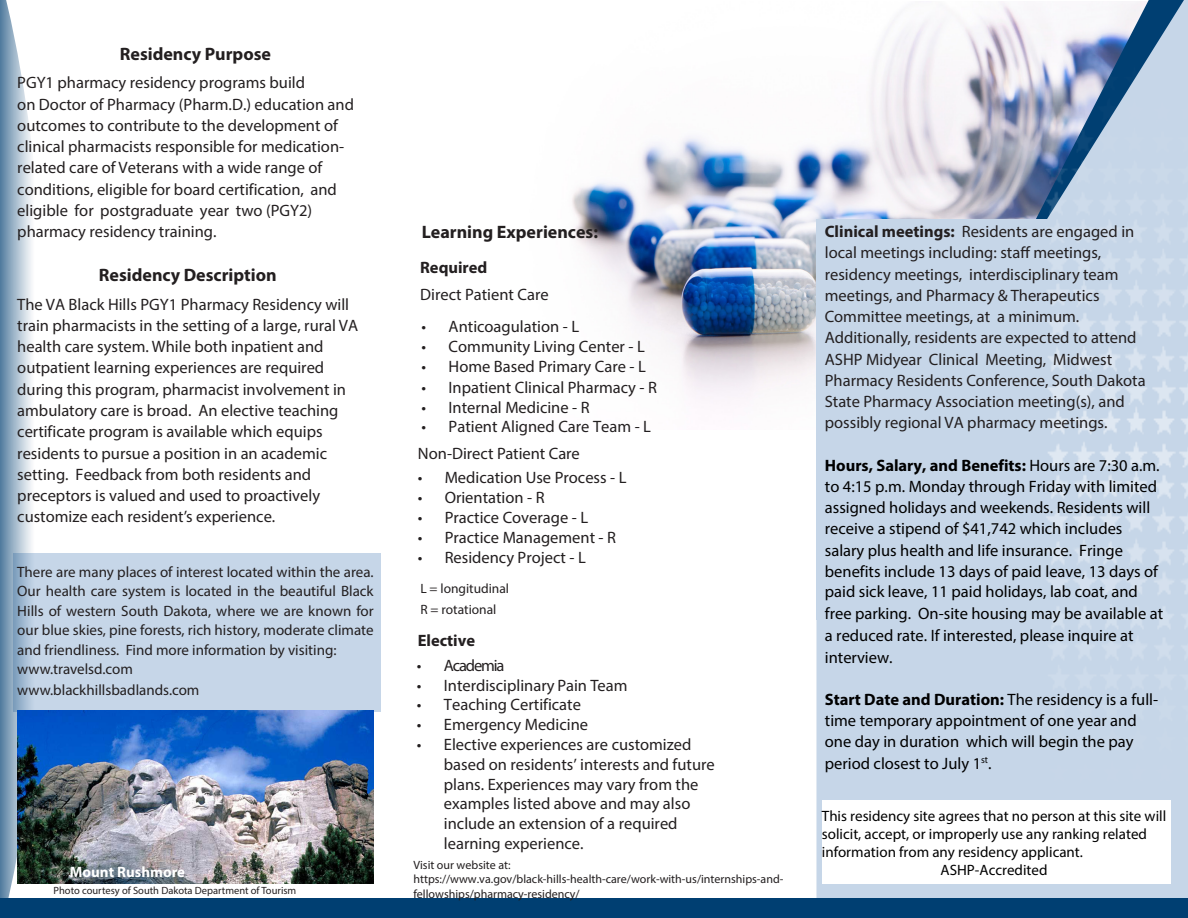
<style>
.page{position:relative;width:1188px;height:918px;background:#fff}
.page>*{position:absolute;margin:0;border:0;box-sizing:border-box;transform-origin:0 0}
.t1{font:700 18px "Myriad Pro";color:#231f20}
.t2{font:16.5px/21.3px "Myriad Pro";color:#231f20}
.t3{font:16.5px/21.3px "Myriad Pro";color:#000}
.t4{font:16.5px "Myriad Pro";letter-spacing:-.07em;color:#231f20}
.t5{font:700 16.5px "Myriad Pro";color:#231f20}
.t6{font:15px/19.5px "Myriad Pro";color:#231f20;text-align:justify}
.t7{font:15px "Myriad Pro";color:#000}
.t8{font:700 15px "Myriad Pro";color:#fff}
.t9{font:13.5px/20.9px "Myriad Pro";color:#231f20}
.t10{font:12px/14.1px "Myriad Pro";color:#221e1f}
.t11{font:10.5px "Myriad Pro";color:#231f20}
.s1{font-weight:700}
</style>
<div class="page">
<div style="left:13px;top:553px;width:367px;height:159px;background:#c6d6e8"></div>
<svg style="left:0;top:0;width:32px;height:898px"></svg>
<img style="left:17px;top:710px;width:357px;height:174px">
<img style="left:572px;top:136px;width:244px;height:263px">
<svg style="left:816px;top:0;width:372px;height:898px;fill:#c6d6e8"></svg>
<div style="left:816px;top:220px;width:372px;height:400px;background:#c6d6e8"></div>
<div style="left:822px;top:800px;width:349px;height:84px;background:#fff"></div>
<img style="left:1043px;top:65px;width:145px;height:752px">
<div style="left:0;top:898px;width:1188px;height:20px;background:#003f72"></div>
<p class="t1" style="left:120px;top:42px;width:153px">Residency Purpose</p>
<p class="t2" style="left:17px;top:72px;width:338px">PGY1 pharmacy residency programs build<br>on Doctor of Pharmacy (Pharm.D.) education and outcomes to contribute to the development of clinical pharmacists responsible for medication&shy;related care of Veterans with a wide range of conditions, eligible for board certification, and eligible for postgraduate year two (PGY2) pharmacy residency training.</p>
<p class="t1" style="left:99px;top:263px;width:179px">Residency Description</p>
<p class="t2" style="left:17px;top:293px;width:342px">The VA Black Hills PGY1 Pharmacy Residency will train pharmacists in the setting of a large, rural VA health care system. While both inpatient and outpatient learning experiences are required during this program, pharmacist involvement in ambulatory care is broad. An elective teaching certificate program is available which equips residents to pursue a position in an academic setting. Feedback from both residents and preceptors is valued and used to proactively customize each resident’s experience.</p>
<p class="t6" style="left:17px;top:562px;width:358px">There are many places of interest located within the area.<br>Our health care system is located in the beautiful Black Hills of western South Dakota, where we are known for our blue skies, pine forests, rich history, moderate climate and friendliness. Find more information by visiting:</p>
<p class="t6" style="left:17px;top:659px;width:117px">www.travelsd.com</p>
<p class="t6" style="left:17px;top:680px;width:184px">www.blackhillsbadlands.com</p>
<p class="t8" style="left:70px;top:862px;width:117px">Mount Rushmore</p>
<p class="t11" style="left:54px;top:884px;width:244px">Photo courtesy of South Dakota Department of Tourism</p>
<p class="t1" style="left:422px;top:221px;width:178px">Learning Experiences:</p>
<p class="t2" style="left:420px;top:254px;width:130px;line-height:26.5px"><span class="s1">Required<br></span>Direct Patient Care</p>
<p class="t2" style="left:422px;top:316px;width:159px">• Anticoagulation - L</p>
<p class="t2" style="left:422px;top:336px;width:225px">• Community Living Center - L</p>
<p class="t2" style="left:422px;top:355px;width:226px">• Home Based Primary Care - L</p>
<p class="t2" style="left:422px;top:376px;width:237px">• Inpatient Clinical Pharmacy - R</p>
<p class="t2" style="left:422px;top:396px;width:170px">• Internal Medicine - R</p>
<p class="t2" style="left:422px;top:415px;width:231px">• Patient Aligned Care Team - L</p>
<p class="t2" style="left:418px;top:442px;width:163px">Non-Direct Patient Care</p>
<p class="t2" style="left:418px;top:466px;width:210px">• Medication Use Process - L</p>
<p class="t2" style="left:418px;top:487px;width:128px">• Orientation - R</p>
<p class="t2" style="left:418px;top:506px;width:172px">• Practice Coverage - L</p>
<p class="t2" style="left:418px;top:527px;width:200px">• Practice Management - R</p>
<p class="t2" style="left:418px;top:547px;width:170px">• Residency Project - L</p>
<p class="t9" style="left:420px;top:578px;width:90px">L = longitudinal<br>R = rotational</p>
<p class="t5" style="left:418px;top:629px;width:59px">Elective</p>
<p class="t4" style="left:417px;top:655px;width:89px">• Academia</p>
<p class="t2" style="left:417px;top:675px;width:212px">• Interdisciplinary Pain Team</p>
<p class="t2" style="left:417px;top:694px;width:166px">• Teaching Certificate</p>
<p class="t2" style="left:417px;top:713px;width:173px">• Emergency Medicine</p>
<p class="t2" style="left:444px;top:735px;width:272px;line-height:19.6px;text-indent:-27px">• Elective experiences are customized based on residents’ interests and future plans. Experiences may vary from the examples listed above and may also include an extension of a required learning experience.</p>
<p class="t10" style="left:413px;top:858px;width:372px">Visit our website at: https://www.va.gov/black-hills-health-care/work-with-us/internships-and&shy;fellowships/pharmacy-residency/</p>
<p class="t2" style="left:825px;top:221px;width:322px"><span class="s1">Clinical meetings:</span> Residents are engaged in local meetings including: staff meetings, residency meetings, interdisciplinary team meetings, and Pharmacy &amp; Therapeutics Committee meetings, at a minimum.<br>Additionally, residents are expected to attend ASHP Midyear Clinical Meeting, Midwest Pharmacy Residents Conference, South Dakota State Pharmacy Association meeting(s), and possibly regional VA pharmacy meetings.</p>
<p class="t3" style="left:825px;top:454px;width:340px"><span class="s1">Hours, Salary, and Benefits:</span> Hours are 7:30 a.m. to 4:15 p.m. Monday through Friday with limited assigned holidays and weekends. Residents will receive a stipend of $41,742 which includes salary plus health and life insurance. Fringe benefits include 13 days of paid leave, 13 days of paid sick leave, 11 paid holidays, lab coat, and free parking. On-site housing may be available at</p>
<p class="t3" style="left:825px;top:625px;width:310px">a reduced rate. If interested, please inquire at interview.</p>
<p class="t3" style="left:825px;top:689px;width:335px"><span class="s1">Start Date and Duration:</span> The residency is a full&shy;time temporary appointment of one year and one day in duration which will begin the pay period closest to July 1<sup>st</sup>.</p>
<p class="t7" style="left:822px;top:807px;width:346px">This residency site agrees that no person at this site will</p>
<p class="t7" style="left:822px;top:825px;width:327px">solicit, accept, or improperly use any ranking related</p>
<p class="t7" style="left:822px;top:843px;width:263px">information from any residency applicant.</p>
<p class="t7" style="left:941px;top:861px;width:108px">ASHP-Accredited</p>
</div>
